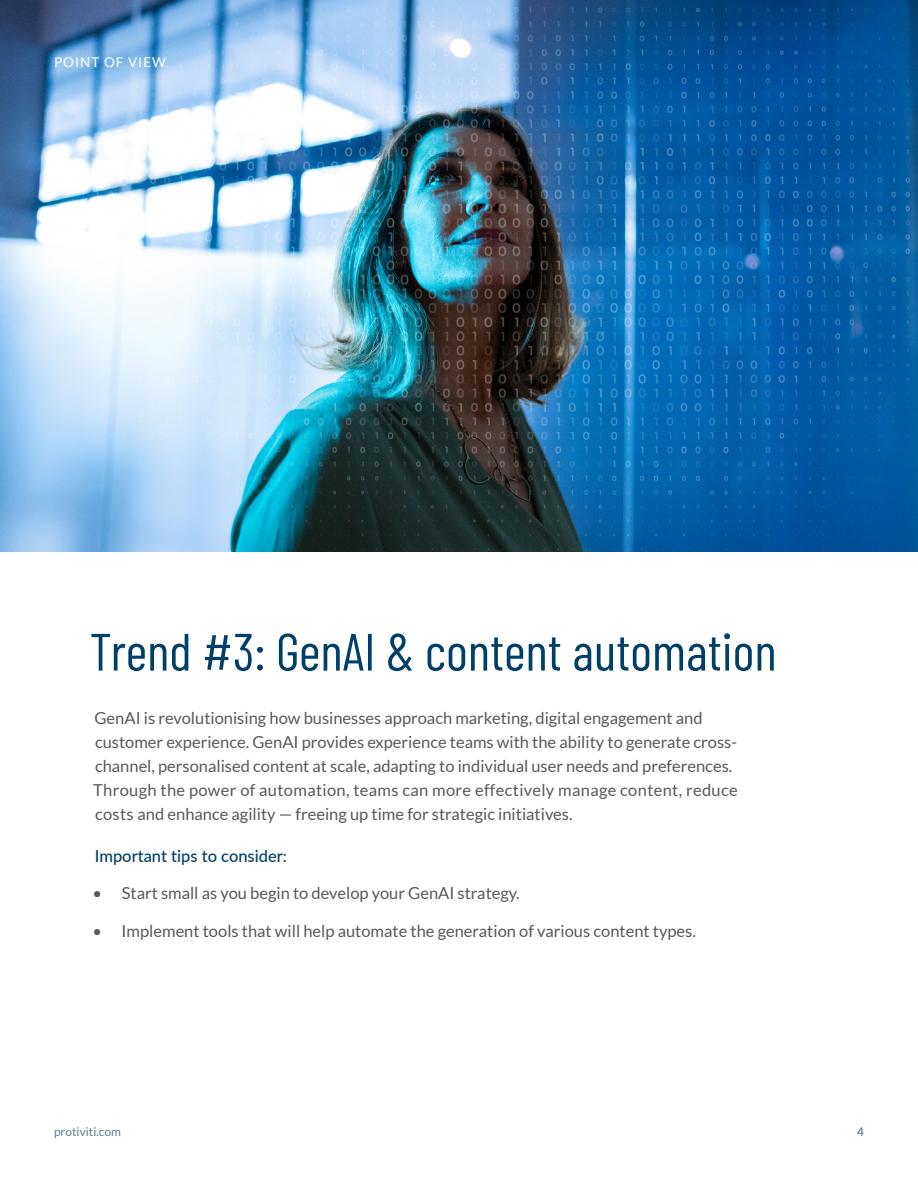
<style>
.page{position:relative;width:918px;height:1188px;background:#fff}
.page>*{position:absolute;margin:0;border:0;box-sizing:border-box;transform-origin:0 0}
.t1{font:52.5px "Barlow Condensed";color:#004068}
.t2{font:16.5px/24px "Lato";color:#57585a}
.t3{font:500 16.5px "Lato";color:#004068}
.t4{font:13.5px "Lato";letter-spacing:.075em;color:#fff}
.t5{font:12px "Lato";color:#5d7b9a}
.t6{font:600 12px "Lato";color:#5d7b9a}
</style>
<div class="page">
<img style="left:0;top:0;width:918px;height:551px">
<p class="t4" style="left:54px;top:55px;width:114px">POINT OF VIEW</p>
<h1 class="t1" style="left:90px;top:614px;width:689px">Trend #3: GenAI &amp; content automation</h1>
<p class="t2" style="left:93px;top:706px;width:646px">GenAI is revolutionising how businesses approach marketing, digital engagement and customer experience. GenAI provides experience teams with the ability to generate cross&shy;channel, personalised content at scale, adapting to individual user needs and preferences.<br>Through the power of automation, teams can more effectively manage content, reduce costs and enhance agility — freeing up time for strategic initiatives.</p>
<p class="t3" style="left:95px;top:844px;width:194px">Important tips to consider:</p>
<p class="t2" style="left:92px;top:881px;width:429px">• Start small as you begin to develop your GenAI strategy.</p>
<p class="t2" style="left:92px;top:918px;width:605px">• Implement tools that will help automate the generation of various content types.</p>
<p class="t5" style="left:54px;top:1125px;width:69px">protiviti.com</p>
<p class="t6" style="left:857px;top:1123px;width:8px">4</p>
</div>
